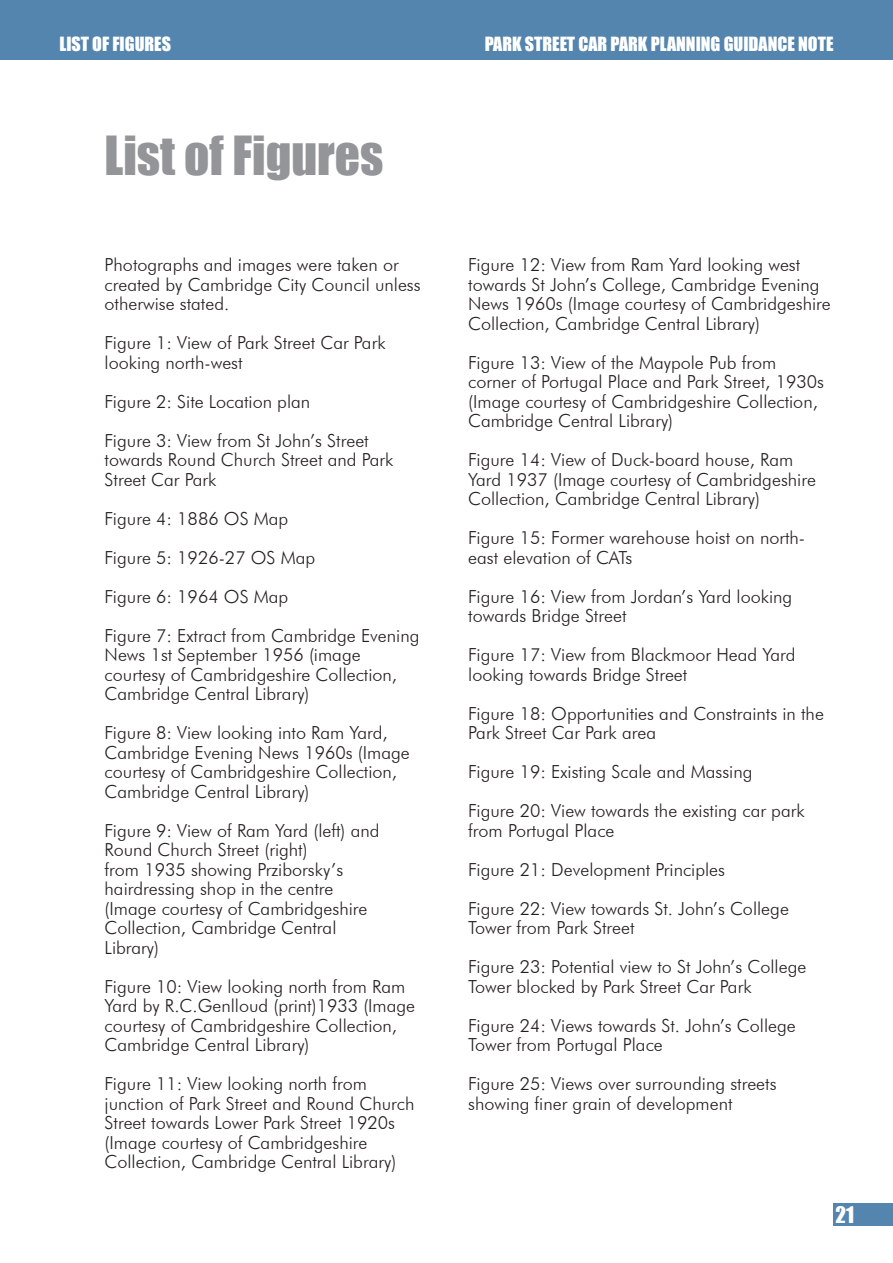
<style>
.page{position:relative;width:893px;height:1263px;background:#fff}
.page>*{position:absolute;margin:0;border:0;box-sizing:border-box;transform-origin:0 0}
._3__Paragraph_Headin{font:49.5px "Impact";color:#939598}
.t1{font:21px "Impact";color:#fff}
.Figure_Text{font:300 18px/19.5px "Futura BT";color:#231f20}
.t2{font:18px "Impact";color:#fff}
</style>
<div class="page">
<div style="left:833px;top:1203px;width:60px;height:22px;background:#5485ae"></div>
<div style="left:0;top:0;width:893px;height:60px;background:#5485ae"></div>
<p class="t2" style="left:60px;top:30px;width:113px">LIST OF FIGURES</p>
<p class="t2" style="left:485px;top:30px;width:350px">PARK STREET CAR PARK PLANNING GUIDANCE NOTE</p>
<p class="_3__Paragraph_Headin" style="left:105px;top:117px;width:280px">List of Figures</p>
<p class="Figure_Text" style="left:105px;top:255px;width:318px">Photographs and images were taken or created by Cambridge City Council unless otherwise stated.</p>
<p class="Figure_Text" style="left:105px;top:333px;width:283px">Figure 1: View of Park Street Car Park looking north-west</p>
<p class="Figure_Text" style="left:105px;top:392px;width:207px">Figure 2: Site Location plan</p>
<p class="Figure_Text" style="left:105px;top:431px;width:290px">Figure 3: View from St John’s Street towards Round Church Street and Park<br>Street Car Park</p>
<p class="Figure_Text" style="left:105px;top:509px;width:185px">Figure 4: 1886 OS Map</p>
<p class="Figure_Text" style="left:105px;top:548px;width:212px">Figure 5: 1926-27 OS Map</p>
<p class="Figure_Text" style="left:105px;top:587px;width:185px">Figure 6: 1964 OS Map</p>
<p class="Figure_Text" style="left:105px;top:626px;width:316px">Figure 7: Extract from Cambridge Evening News 1st September 1956 (image courtesy of Cambridgeshire Collection, Cambridge Central Library)</p>
<p class="Figure_Text" style="left:105px;top:723px;width:307px">Figure 8: View looking into Ram Yard, Cambridge Evening News 1960s (Image courtesy of Cambridgeshire Collection, Cambridge Central Library)</p>
<p class="Figure_Text" style="left:105px;top:821px;width:276px">Figure 9: View of Ram Yard (left) and<br>Round Church Street (right)</p>
<p class="Figure_Text" style="left:105px;top:860px;width:240px">from 1935 showing Prziborsky’s hairdressing shop in the centre</p>
<p class="Figure_Text" style="left:105px;top:899px;width:264px">(Image courtesy of Cambridgeshire<br>Collection, Cambridge Central</p>
<p class="Figure_Text" style="left:105px;top:938px;width:56px">Library)</p>
<p class="Figure_Text" style="left:105px;top:977px;width:312px">Figure 10: View looking north from Ram Yard by R.C.Genlloud (print)1933 (Image courtesy of Cambridgeshire Collection, Cambridge Central Library)</p>
<p class="Figure_Text" style="left:105px;top:1074px;width:311px">Figure 11: View looking north from junction of Park Street and Round Church Street towards Lower Park Street 1920s (Image courtesy of Cambridgeshire Collection, Cambridge Central Library)</p>
<p class="Figure_Text" style="left:468px;top:255px;width:364px">Figure 12: View from Ram Yard looking west towards St John’s College, Cambridge Evening News 1960s (Image courtesy of Cambridgeshire Collection, Cambridge Central Library)</p>
<p class="Figure_Text" style="left:468px;top:353px;width:357px">Figure 13: View of the Maypole Pub from corner of Portugal Place and Park Street, 1930s (Image courtesy of Cambridgeshire Collection, Cambridge Central Library)</p>
<p class="Figure_Text" style="left:468px;top:450px;width:349px">Figure 14: View of Duck-board house, Ram<br>Yard 1937 (Image courtesy of Cambridgeshire<br>Collection, Cambridge Central Library)</p>
<p class="Figure_Text" style="left:468px;top:528px;width:338px">Figure 15: Former warehouse hoist on north&shy;east elevation of CATs</p>
<p class="Figure_Text" style="left:468px;top:587px;width:326px">Figure 16: View from Jordan’s Yard looking towards Bridge Street</p>
<p class="Figure_Text" style="left:468px;top:645px;width:329px">Figure 17: View from Blackmoor Head Yard looking towards Bridge Street</p>
<p class="Figure_Text" style="left:468px;top:704px;width:357px">Figure 18: Opportunities and Constraints in the<br>Park Street Car Park area</p>
<p class="Figure_Text" style="left:468px;top:762px;width:286px">Figure 19: Existing Scale and Massing</p>
<p class="Figure_Text" style="left:468px;top:801px;width:338px">Figure 20: View towards the existing car park from Portugal Place</p>
<p class="Figure_Text" style="left:468px;top:860px;width:258px">Figure 21: Development Principles</p>
<p class="Figure_Text" style="left:468px;top:899px;width:322px">Figure 22: View towards St. John’s College<br>Tower from Park Street</p>
<p class="Figure_Text" style="left:468px;top:957px;width:340px">Figure 23: Potential view to St John’s College<br>Tower blocked by Park Street Car Park</p>
<p class="Figure_Text" style="left:468px;top:1016px;width:329px">Figure 24: Views towards St. John’s College<br>Tower from Portugal Place</p>
<p class="Figure_Text" style="left:468px;top:1074px;width:310px">Figure 25: Views over surrounding streets showing finer grain of development</p>
<p class="t1" style="left:835px;top:1198px;width:20px">21</p>
</div>
